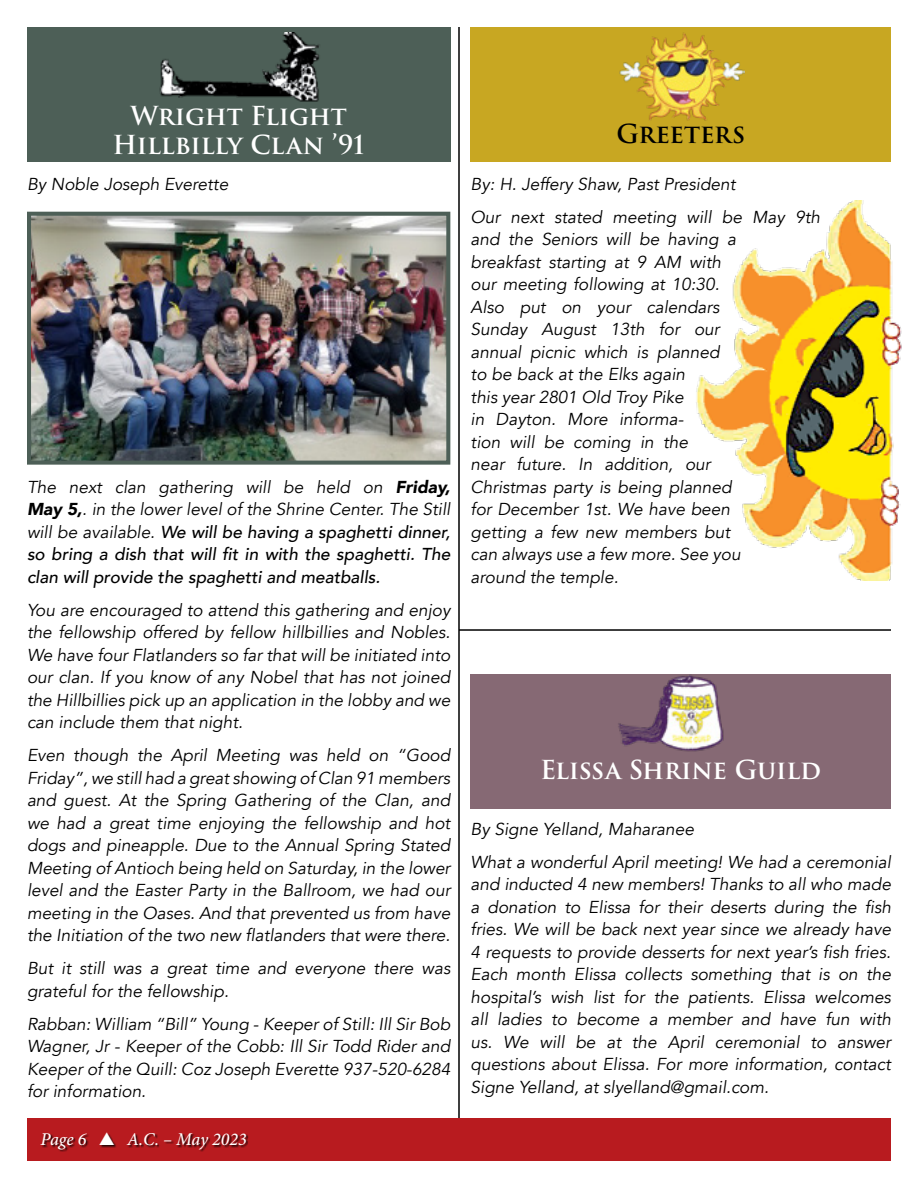
<style>
.page{position:relative;width:918px;height:1188px;background:#fff}
.page>*{position:absolute;margin:0;border:0;box-sizing:border-box;transform-origin:0 0}
.t1{font:600 25.5px/28.5px "Trajan Pro 3";letter-spacing:-.005em;color:#fff;text-align:center}
.t2{font:600 25.5px "Trajan Pro 3";letter-spacing:-.01em;color:#000}
.t3{font:italic 500 18px "Minion Pro";letter-spacing:-.01em;color:#fff}
.t4{font:italic 17.25px/22.5px "Avenir";color:#000;text-align:justify}
.t5{font:italic 500 17.25px/22.5px "Avenir";color:#000;text-align:justify}
.s1{font-weight:400}
.s2{font-weight:900}
</style>
<div class="page">
<div style="left:27px;top:27px;width:423px;height:135px;background:#4d5f57"></div>
<img style="left:159px;top:32px;width:161px;height:70px">
<img style="left:32px;top:217px;width:413px;height:243px">
<div style="left:27px;top:212px;width:423px;height:253px;border:4px solid #4d5f57"></div>
<div style="left:471px;top:674px;width:420px;height:135px;background:#866974"></div>
<img style="left:618px;top:675px;width:106px;height:77px">
<div style="left:471px;top:27px;width:420px;height:135px;background:#c8a722"></div>
<img style="left:619px;top:32px;width:126px;height:89px">
<hr style="left:459px;top:629px;width:432px;height:2px;background:#000">
<hr style="left:458px;top:27px;width:2px;height:1092px;background:#000">
<div style="left:27px;top:1119px;width:864px;height:42px;background:#b81b1f"></div>
<div style="left:42px;top:1133px;width:207px;height:19px;background:#000;opacity:.75"></div>
<img style="left:696px;top:201px;width:206px;height:379px">
<h1 class="t1" style="left:112px;top:103px;width:254px">Wright Flight<br>Hillbilly Clan ’91</h1>
<p class="t4" style="left:27px;top:173px;width:203px">By Noble Joseph Everette</p>
<p class="t5" style="left:27px;top:476px;width:425px"><span class="s1">The next clan gathering will be held on</span> <span class="s2">Friday, May 5,</span><span class="s1">. in the lower level of the Shrine Center. The Still will be available.</span> We will be having a spaghetti dinner, so bring a dish that will fit in with the spaghetti. The clan will provide the spaghetti and meatballs.</p>
<p class="t4" style="left:27px;top:599px;width:425px">You are encouraged to attend this gathering and enjoy the fellowship offered by fellow hillbillies and Nobles.<br>We have four Flatlanders so far that will be initiated into our clan. If you know of any Nobel that has not joined the Hillbillies pick up an application in the lobby and we can include them that night.</p>
<p class="t4" style="left:27px;top:744px;width:425px">Even though the April Meeting was held on “Good Friday”, we still had a great showing of Clan 91 members and guest. At the Spring Gathering of the Clan, and we had a great time enjoying the fellowship and hot dogs and pineapple. Due to the Annual Spring Stated Meeting of Antioch being held on Saturday, in the lower level and the Easter Party in the Ballroom, we had our meeting in the Oases. And that prevented us from have the Initiation of the two new flatlanders that were there.</p>
<p class="t4" style="left:27px;top:957px;width:425px">But it still was a great time and everyone there was grateful for the fellowship.</p>
<p class="t4" style="left:27px;top:1013px;width:425px">Rabban: William “Bill” Young - Keeper of Still: Ill Sir Bob Wagner, Jr - Keeper of the Cobb: Ill Sir Todd Rider and Keeper of the Quill: Coz Joseph Everette 937-520-6284 for information.</p>
<p class="t3" style="left:40px;top:1127px;width:208px">Page 6 ▲ A.C. – May 2023</p>
<h1 class="t2" style="left:616px;top:116px;width:130px">Greeters</h1>
<p class="t4" style="left:471px;top:168px;width:351px;line-height:33px">By: H. Jeffery Shaw, Past President<br>Our next stated meeting will be May 9th</p>
<p class="t4" style="left:471px;top:228px;width:272px;text-align:left">and the Seniors will be having a breakfast starting at 9 AM with our meeting following at 10:30.<br>Also put on your calendars<br>Sunday August 13th for our annual picnic which is planned<br>to be back at the Elks again<br>this year 2801 Old Troy Pike<br>in Dayton. More informa-<br>tion will be coming in the<br>near future. In addition, our<br>Christmas party is being planned for December 1st. We have been getting a few new members but can always use a few more. See you around the temple.</p>
<h1 class="t1" style="left:540px;top:757px;width:283px">Elissa Shrine Guild</h1>
<p class="t4" style="left:471px;top:813px;width:422px;line-height:33px">By Signe Yelland, Maharanee<br>What a wonderful April meeting! We had a ceremonial</p>
<p class="t4" style="left:471px;top:874px;width:422px">and inducted 4 new members! Thanks to all who made a donation to Elissa for their deserts during the fish fries. We will be back next year since we already have 4 requests to provide desserts for next year’s fish fries.<br>Each month Elissa collects something that is on the hospital’s wish list for the patients. Elissa welcomes all ladies to become a member and have fun with us. We will be at the April ceremonial to answer questions about Elissa. For more information, contact Signe Yelland, at slyelland@gmail.com.</p>
</div>
